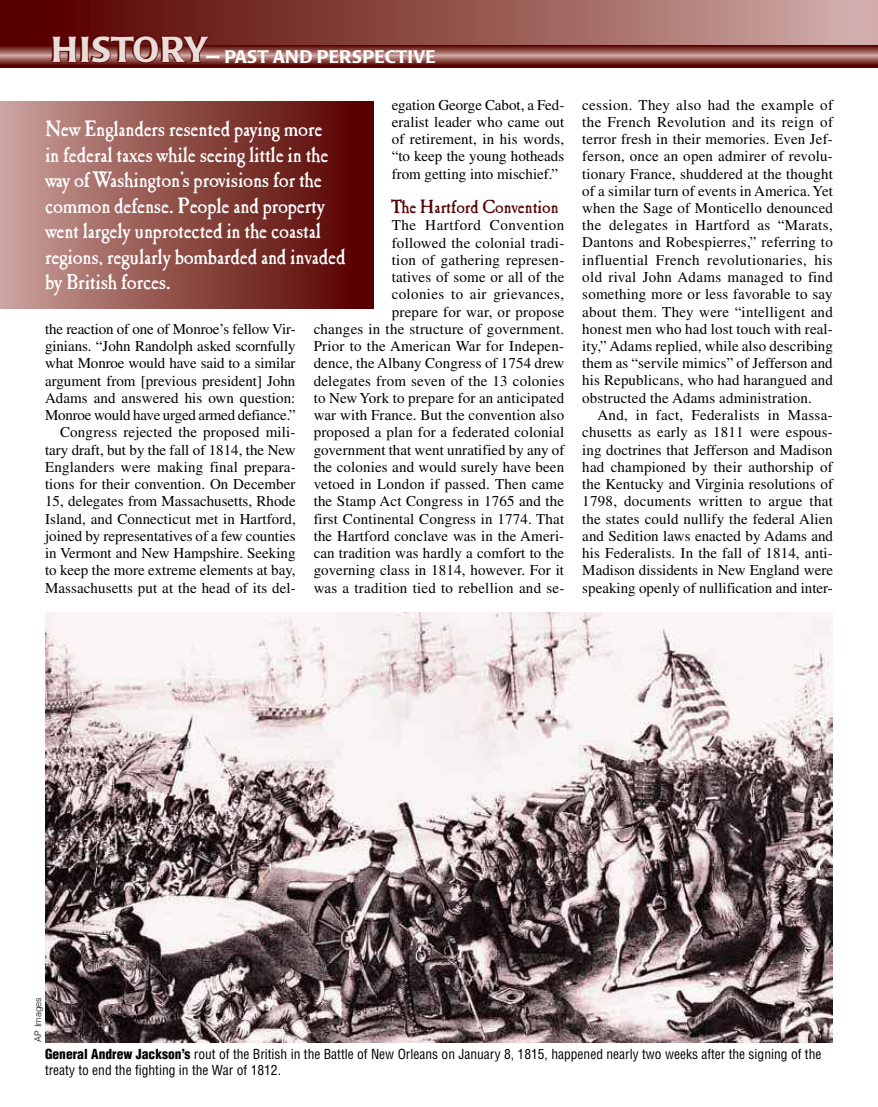
<style>
.page{position:relative;width:878px;height:1107px;background:#fff}
.page>*{position:absolute;margin:0;border:0;box-sizing:border-box;transform-origin:0 0}
.t1{font:21px/25.5px "Caslon Antique";letter-spacing:-.01em;color:#fff}
.t2{font:500 18px "Poppl Laudatio";color:#fff;scale:1.2 1}
.t3{font:18px "Caslon Antique";color:#560000}
.t4{font:15px/17.2px "Times";letter-spacing:.01em;color:#000;text-align:justify}
.t5{font:condensed 13.5px/15.8px "Helvetica";color:#000}
.t6{font:300 9px "Helvetica";color:#000}
.s1{font-size:35.7px;color:#e8ddd8}
.s2{font-weight:900}
</style>
<div class="page">
<div style="left:0;top:0;width:878px;height:57px;background:linear-gradient(to right,#4f0000,#d2ada7)"></div>
<div style="left:0;top:101px;width:374px;height:207px;background:linear-gradient(to right,#caa09a,#520000)"></div>
<svg style="left:0;top:45px;width:878px;height:23px;background:#874540"></svg>
<svg style="left:52px;top:24px;width:159px;height:39px;background:#752b28"></svg>
<img style="left:45px;top:612px;width:788px;height:431px">
<p class="t2" style="left:51px;top:49px;width:322px"><span class="s1">HISTORY</span>— PAST AND PERSPECTIVE</p>
<p class="t4" style="left:392px;top:97px;width:174px">egation George Cabot, a Fed&shy;eralist leader who came out of retirement, in his words, “to keep the young hotheads from getting into mischief.”</p>
<p class="t3" style="left:392px;top:200px;width:168px">The Hartford Convention</p>
<p class="t4" style="left:314px;top:218px;width:252px;text-align:right">The Hartford Convention<br>followed the colonial tradi-<br>tion of gathering represen-<br>tatives of some or all of the<br>colonies to air grievances,<br>prepare for war, or propose<br>changes in the structure of government.<br>Prior to the American War for Indepen&shy;dence, the Albany Congress of 1754 drew delegates from seven of the 13 colonies to New York to prepare for an anticipated war with France. But the convention also proposed a plan for a federated colonial government that went unratified by any of the colonies and would surely have been vetoed in London if passed. Then came the Stamp Act Congress in 1765 and the first Continental Congress in 1774. That the Hartford conclave was in the Ameri&shy;can tradition was hardly a comfort to the governing class in 1814, however. For it was a tradition tied to rebellion and se-</p>
<p class="t1" style="left:45px;top:118px;width:302px">New Englanders resented paying more<br>in federal taxes while seeing little in the way of Washington’s provisions for the common defense. People and property went largely unprotected in the coastal regions, regularly bombarded and invaded by British forces.</p>
<p class="t4" style="left:45px;top:322px;width:252px;text-align:right">the reaction of one of Monroe’s fellow Vir&shy;ginians. “John Randolph asked scornfully what Monroe would have said to a similar argument from [previous president] John Adams and answered his own question:<br>Monroe would have urged armed defiance.” Congress rejected the proposed mili&shy;tary draft, but by the fall of 1814, the New Englanders were making final prepara&shy;tions for their convention. On December 15, delegates from Massachusetts, Rhode Island, and Connecticut met in Hartford, joined by representatives of a few counties in Vermont and New Hampshire. Seeking to keep the more extreme elements at bay, Massachusetts put at the head of its del-</p>
<p class="t4" style="left:582px;top:97px;width:252px">cession. They also had the example of the French Revolution and its reign of terror fresh in their memories. Even Jef&shy;ferson, once an open admirer of revolu&shy;tionary France, shuddered at the thought of a similar turn of events in America. Yet when the Sage of Monticello denounced the delegates in Hartford as “Marats, Dantons and Robespierres,” referring to influential French revolutionaries, his old rival John Adams managed to find something more or less favorable to say about them. They were “intelligent and honest men who had lost touch with real&shy;ity,” Adams replied, while also describing them as “servile mimics” of Jefferson and his Republicans, who had harangued and obstructed the Adams administration.</p>
<p class="t4" style="left:582px;top:408px;width:252px;text-indent:15px">And, in fact, Federalists in Massa&shy;chusetts as early as 1811 were espous&shy;ing doctrines that Jefferson and Madison had championed by their authorship of the Kentucky and Virginia resolutions of 1798, documents written to argue that the states could nullify the federal Alien and Sedition laws enacted by Adams and his Federalists. In the fall of 1814, anti-Madison dissidents in New England were speaking openly of nullification and inter-</p>
<p class="t6" style="left:34px;top:1042px;width:46px;rotate:-90deg">AP Images</p>
<p class="t5" style="left:45px;top:1047px;width:777px"><span class="s2">General Andrew Jackson’s</span> rout of the British in the Battle of New Orleans on January 8, 1815, happened nearly two weeks after the signing of the treaty to end the fighting in the War of 1812.</p>
</div>
